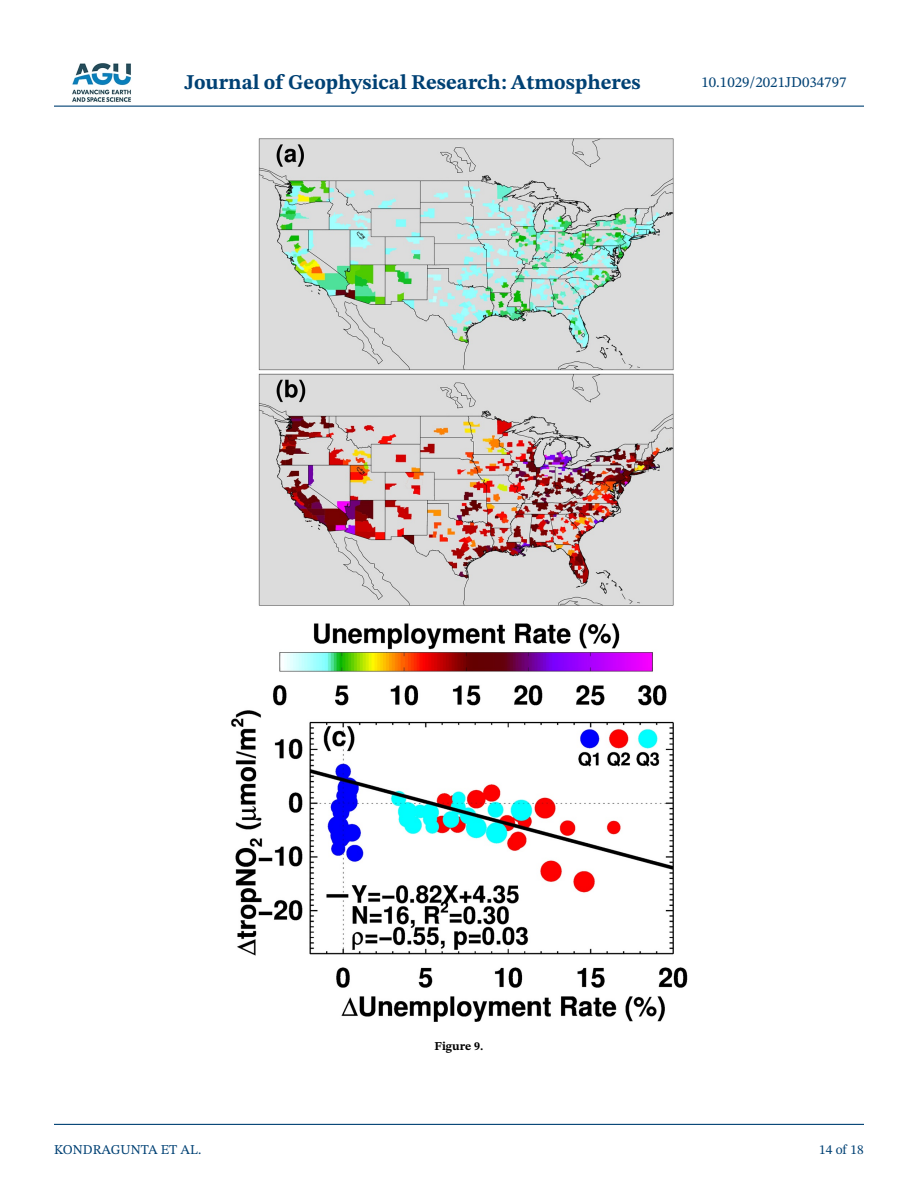
<style>
.page{position:relative;width:918px;height:1188px;background:#fff}
.page>*{position:absolute;margin:0;border:0;box-sizing:border-box;transform-origin:0 0}
.t1{font:700 21px "STIX Two Text";color:#004174}
.t2{font:15px "STIX Two Text";color:#004174}
.t3{font:13.5px "STIX Two Text";color:#004174}
.t4{font:700 12px "STIX Two Text";color:#000}
</style>
<div class="page">
<hr style="left:54px;top:106px;width:810px;height:1px;background:#004174">
<hr style="left:54px;top:1124px;width:810px;height:1px;background:#004174">
<img style="left:72px;top:63px;width:59px;height:39px">
<img style="left:231px;top:138px;width:456px;height:884px">
<p class="t1" style="left:184px;top:67px;width:458px">Journal of Geophysical Research: Atmospheres</p>
<p class="t2" style="left:701px;top:72px;width:147px">10.1029/2021JD034797</p>
<p class="t3" style="left:54px;top:1140px;width:149px">KONDRAGUNTA ET AL.</p>
<p class="t4" style="left:435px;top:1038px;width:50px">Figure 9.</p>
<p class="t3" style="left:819px;top:1140px;width:46px">14 of 18</p>
</div>
